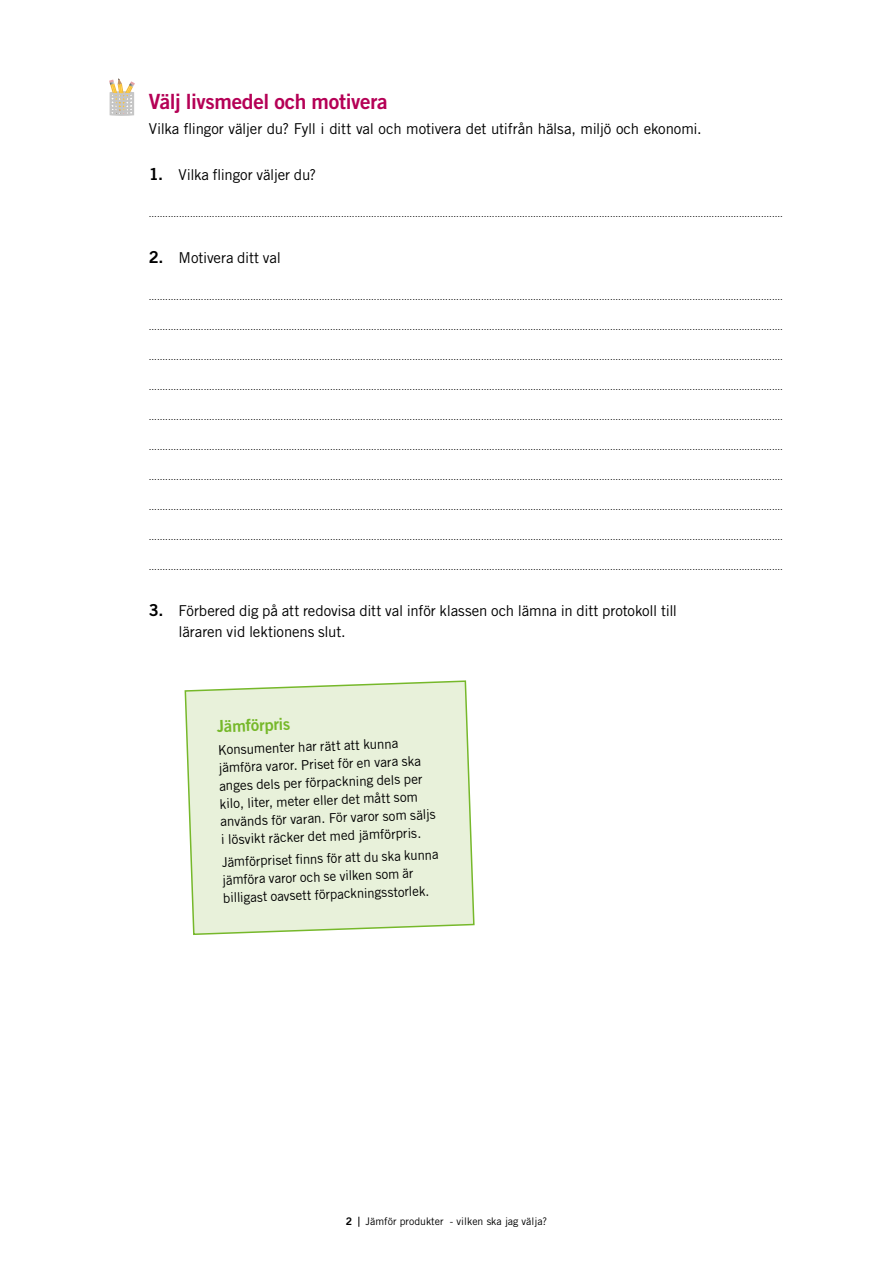
<style>
.page{position:relative;width:893px;height:1263px;background:#fff}
.page>*{position:absolute;margin:0;border:0;box-sizing:border-box;transform-origin:0 0}
.Rubrik_2__H2{font:21px "Trade Gothic LT Std Bd 2";letter-spacing:-.02em;color:#b50156}
.Notis_-_Rubrik_1__H3{font:16.5px "Trade Gothic LT Std Bd 2";color:#76b82a}
.Brödtext__P{font:15px/21px "Trade Gothic LT Std";letter-spacing:-.01em;color:#000}
.Notis_-_Brödtext__P{font:13.5px/18px "Trade Gothic LT Std";color:#000}
.t1{font:10.5px "Trade Gothic LT Std";color:#000}
.t2{font:10.5px "Trade Gothic LT Std Bd 2";color:#000}
.t3{font:9px "Trade Gothic LT Std";color:#000}
.s1{font-family:"Trade Gothic LT Std Bd 2";font-size:16.5px}
</style>
<div class="page">
<svg style="left:184px;top:680px;width:291px;height:255px;background:#e7f0d8"></svg>
<svg style="left:109px;top:78px;width:26px;height:38px"></svg>
<h2 class="Rubrik_2__H2" style="left:149px;top:88px;width:240px">Välj livsmedel och motivera</h2>
<p class="Brödtext__P" style="left:149px;top:118px;width:554px">Vilka flingor väljer du? Fyll i ditt val och motivera det utifrån hälsa, miljö och ekonomi.</p>
<p class="Brödtext__P" style="left:149px;top:164px;width:169px"><span class="s1">1.</span> Vilka flingor väljer du?</p>
<p class="t3" style="left:149px;top:208px;width:636px">.......................................................................................................................................................................................................................................</p>
<p class="Brödtext__P" style="left:149px;top:247px;width:134px"><span class="s1">2.</span> Motivera ditt val</p>
<p class="t3" style="left:149px;top:291px;width:636px">.......................................................................................................................................................................................................................................</p>
<p class="t3" style="left:149px;top:321px;width:636px">.......................................................................................................................................................................................................................................</p>
<p class="t3" style="left:149px;top:351px;width:636px">.......................................................................................................................................................................................................................................</p>
<p class="t3" style="left:149px;top:381px;width:636px">.......................................................................................................................................................................................................................................</p>
<p class="t3" style="left:149px;top:411px;width:636px">.......................................................................................................................................................................................................................................</p>
<p class="t3" style="left:149px;top:441px;width:636px">.......................................................................................................................................................................................................................................</p>
<p class="t3" style="left:149px;top:471px;width:636px">.......................................................................................................................................................................................................................................</p>
<p class="t3" style="left:149px;top:501px;width:636px">.......................................................................................................................................................................................................................................</p>
<p class="t3" style="left:149px;top:531px;width:636px">.......................................................................................................................................................................................................................................</p>
<p class="t3" style="left:149px;top:561px;width:636px">.......................................................................................................................................................................................................................................</p>
<p class="Brödtext__P" style="left:179px;top:600px;width:500px;text-indent:-30px"><span class="s1">3.</span> Förbered dig på att redovisa ditt val inför klassen och lämna in ditt protokoll till läraren vid lektionens slut.</p>
<h3 class="Notis_-_Rubrik_1__H3" style="left:217px;top:716px;width:75px;rotate:-2deg">Jämförpris</h3>
<p class="Notis_-_Brödtext__P" style="left:218px;top:740px;width:217px;rotate:-2deg">Konsumenter har rätt att kunna jämföra varor. Priset för en vara ska anges dels per förpackning dels per kilo, liter, meter eller det mått som används för varan. För varor som säljs i lösvikt räcker det med jämförpris.</p>
<p class="Notis_-_Brödtext__P" style="left:221px;top:853px;width:218px;rotate:-2deg">Jämförpriset fi nns för att du ska kunna jämföra varor och se vilken som är billigast oavsett förpackningsstorlek.</p>
<p class="t2" style="left:346px;top:1215px;width:8px">2</p>
<p class="t1" style="left:366px;top:1215px;width:183px">Jämför produkter - vilken ska jag välja?</p>
</div>
